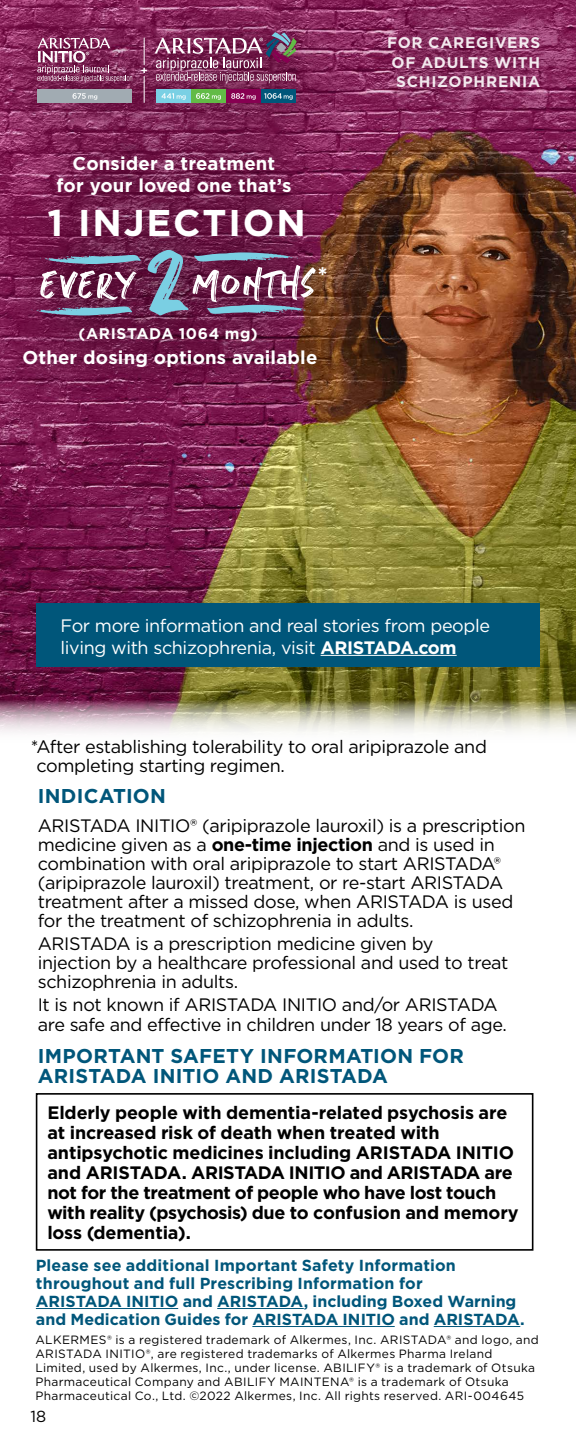
<style>
.page{position:relative;width:576px;height:1440px;background:#fff}
.page>*{position:absolute;margin:0;border:0;box-sizing:border-box;transform-origin:0 0}
.t1{font:144.6px "stronger";color:#7acfe3}
.t2{font:54.2px "stronger";letter-spacing:.03em;color:#fff}
.t3{font:700 37.2px "Gotham";letter-spacing:.05em;color:#fff}
.t4{font:700 24px "Gotham";color:#fff}
.t5{font:700 20px/20px "Gotham";letter-spacing:.01em;color:#00567a}
.t6{font:700 18.6px/22px "Gotham";letter-spacing:.01em;color:#fff;text-align:center}
.t7{font:18px/19px "Gotham";letter-spacing:-.02em;color:#000}
.t8{font:700 18px/20px "Gotham";letter-spacing:-.015em;color:#000}
.t9{font:18px/22px "Gotham";letter-spacing:-.02em;color:#fff}
.t10{font:700 16px/18px "Gotham";letter-spacing:.005em;color:#00567a}
.t11{font:16px "Gotham";color:#000}
.t12{font:700 15.4px/19.4px "Gotham";letter-spacing:.045em;color:#fff;text-align:center}
.t13{font:12px/14px "Gotham";letter-spacing:.03em;color:#000}
.s1{font-weight:700}
</style>
<div class="page">
<hr style="left:36px;top:1308px;width:142px;height:1px;background:#00567a">
<hr style="left:217px;top:1308px;width:87px;height:1px;background:#00567a">
<hr style="left:252px;top:1326px;width:143px;height:1px;background:#00567a">
<hr style="left:434px;top:1326px;width:86px;height:1px;background:#00567a">
<img style="left:0;top:156px;width:576px;height:540px">
<div style="left:0;top:0;width:362px;height:174px;background:#000;opacity:.75"></div>
<div style="left:261px;top:89px;width:35px;height:14px;background:#00567a"></div>
<div style="left:226px;top:89px;width:35px;height:14px;background:#870051"></div>
<div style="left:191px;top:89px;width:35px;height:14px;background:#62bb46"></div>
<div style="left:156px;top:89px;width:35px;height:14px;background:#7ad0e4"></div>
<svg style="left:264px;top:93px;width:29px;height:7px"></svg>
<svg style="left:231px;top:93px;width:25px;height:7px"></svg>
<svg style="left:196px;top:93px;width:25px;height:7px"></svg>
<svg style="left:161px;top:93px;width:25px;height:7px"></svg>
<svg style="left:155px;top:32px;width:142px;height:51px;background:#8c4d71"></svg>
<div style="left:38px;top:89px;width:94px;height:14px;background:#a1abb2"></div>
<svg style="left:73px;top:93px;width:24px;height:7px"></svg>
<svg style="left:142px;top:38px;width:5px;height:65px"></svg>
<svg style="left:37px;top:38px;width:95px;height:45px;background:#954f75"></svg>
<div style="left:0;top:120px;width:353px;height:284px;background:#000;opacity:.8"></div>
<svg style="left:31px;top:306px;width:101px;height:10px"></svg>
<svg style="left:207px;top:305px;width:104px;height:9px"></svg>
<svg style="left:40px;top:255px;width:101px;height:9px"></svg>
<svg style="left:194px;top:252px;width:104px;height:10px"></svg>
<div style="left:327px;top:0;width:249px;height:156px;background:#000;opacity:.75"></div>
<div style="left:36px;top:603px;width:504px;height:64px;background:#00567a"></div>
<hr style="left:321px;top:655px;width:136px;height:1px;background:#fff">
<svg style="left:0;top:696px;width:576px;height:36px;background:#baae9d"></svg>
<div style="left:36px;top:1093px;width:497px;height:158px;border:2px solid #000"></div>
<p class="t6" style="left:57px;top:152px;width:236px">Consider a treatment<br>for your loved one that’s</p>
<h3 class="t3" style="left:48px;top:199px;width:260px">1 INJECTION</h3>
<h2 class="t2" style="left:40px;top:253px;width:97px">EVERY</h2>
<h1 class="t1" style="left:146px;top:192px;width:46px">2</h1>
<h2 class="t2" style="left:194px;top:251px;width:123px">MONTHs</h2>
<h3 class="t4" style="left:318px;top:259px;width:12px">*</h3>
<p class="t12" style="left:79px;top:324px;width:181px">(ARISTADA 1064 mg)</p>
<p class="t6" style="left:23px;top:346px;width:296px">Other dosing options available</p>
<p class="t12" style="left:387px;top:33px;width:155px">FOR CAREGIVERS<br>OF ADULTS WITH<br>SCHIZOPHRENIA</p>
<p class="t9" style="left:61px;top:614px;width:431px">For more information and real stories from people living with schizophrenia, visit <span class="s1">ARISTADA.com</span></p>
<p class="t7" style="left:36px;top:736px;width:452px;text-indent:-6px">*After establishing tolerability to oral aripiprazole and completing starting regimen.</p>
<p class="t5" style="left:38px;top:785px;width:130px">INDICATION</p>
<p class="t7" style="left:38px;top:815px;width:489px">ARISTADA INITIO® (aripiprazole lauroxil) is a prescription medicine given as a <span class="s1">one-time injection</span> and is used in combination with oral aripiprazole to start ARISTADA® (aripiprazole lauroxil) treatment, or re-start ARISTADA treatment after a missed dose, when ARISTADA is used for the treatment of schizophrenia in adults.</p>
<p class="t7" style="left:38px;top:934px;width:472px">ARISTADA is a prescription medicine given by injection by a healthcare professional and used to treat schizophrenia in adults.</p>
<p class="t7" style="left:38px;top:995px;width:471px;line-height:20px">It is not known if ARISTADA INITIO and/or ARISTADA are safe and effective in children under 18 years of age.</p>
<p class="t5" style="left:38px;top:1046px;width:428px">IMPORTANT SAFETY INFORMATION FOR<br>ARISTADA INITIO AND ARISTADA</p>
<p class="t8" style="left:47px;top:1103px;width:473px">Elderly people with dementia-related psychosis are at increased risk of death when treated with antipsychotic medicines including ARISTADA INITIO and ARISTADA. ARISTADA INITIO and ARISTADA are not for the treatment of people who have lost touch with reality (psychosis) due to confusion and memory loss (dementia).</p>
<p class="t10" style="left:36px;top:1256px;width:491px">Please see additional Important Safety Information throughout and full Prescribing Information for<br>ARISTADA INITIO and ARISTADA, including Boxed Warning and Medication Guides for ARISTADA INITIO and ARISTADA.</p>
<p class="t13" style="left:35px;top:1333px;width:505px">ALKERMES® is a registered trademark of Alkermes, Inc. ARISTADA® and logo, and ARISTADA INITIO®, are registered trademarks of Alkermes Pharma Ireland Limited, used by Alkermes, Inc., under license. ABILIFY® is a trademark of Otsuka Pharmaceutical Company and ABILIFY MAINTENA® is a trademark of Otsuka Pharmaceutical Co., Ltd. ©2022 Alkermes, Inc. All rights reserved. ARI-004645</p>
<p class="t11" style="left:30px;top:1406px;width:17px">18</p>
</div>
